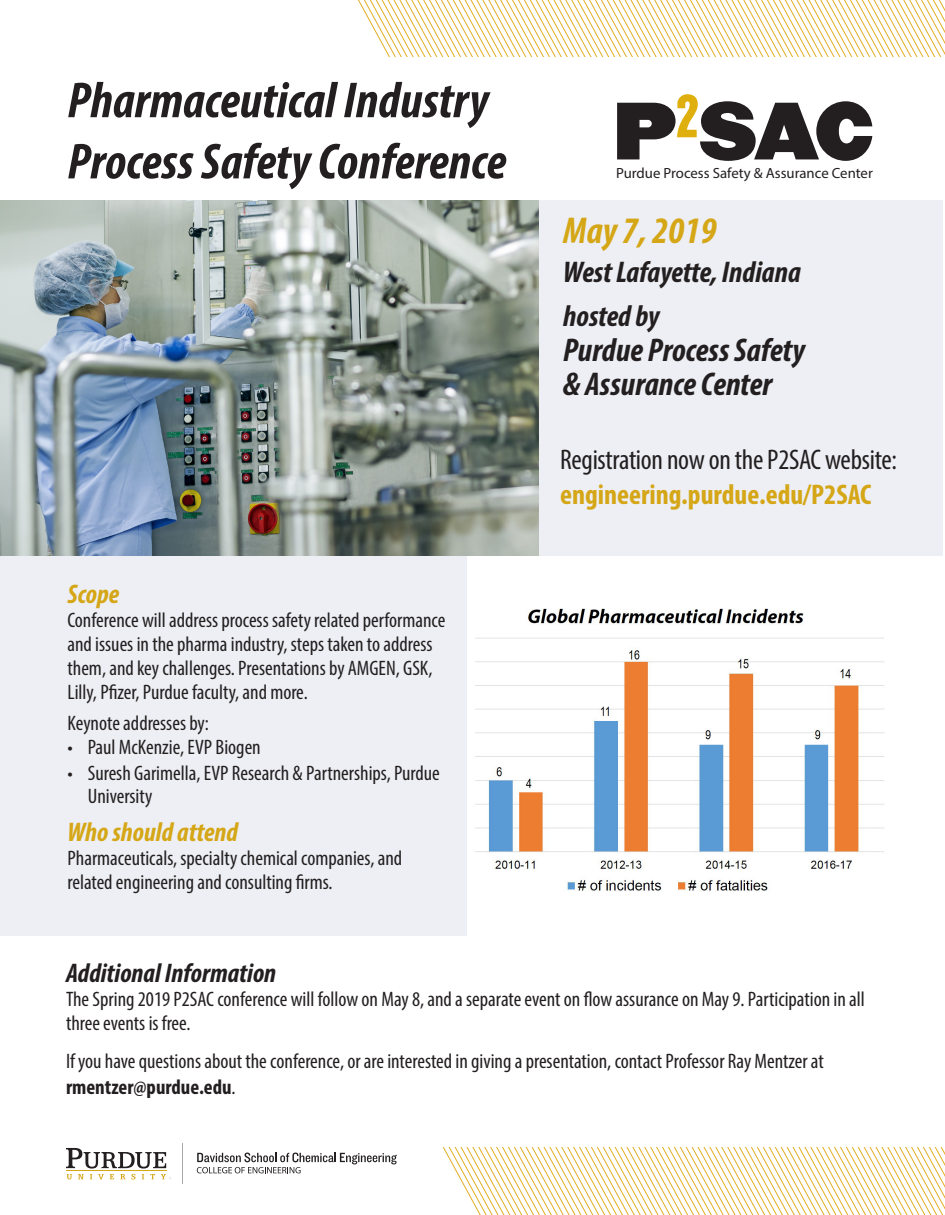
<style>
.page{position:relative;width:945px;height:1215px;background:#fff}
.page>*{position:absolute;margin:0;border:0;box-sizing:border-box;transform-origin:0 0}
.t1{font:70.95px "Champion Heviweight";color:#231f20}
.t2{font:italic 700 condensed 51px/61.2px "Myriad Pro";color:#231f20}
.t3{font:italic 700 condensed 37.5px "Myriad Pro";color:#d5a616}
.t4{font:italic 700 condensed 33px/34.5px "Myriad Pro";color:#231f20}
.t5{font:italic 700 condensed 30px "Myriad Pro";color:#231f20}
.t6{font:condensed 28.5px "Myriad Pro";letter-spacing:-.01em;color:#231f20}
.t7{font:700 condensed 28.5px "Myriad Pro";color:#d5a616}
.t8{font:italic 700 condensed 27px "Myriad Pro";color:#231f20}
.t9{font:italic 700 condensed 27px "Myriad Pro";color:#d5a616}
.t10{font:condensed 21px/24px "Myriad Pro";color:#231f20}
.t11{font:14.85px "Myriad Pro";color:#231f20}
.s1{font-weight:700}
</style>
<div class="page">
<div style="left:0;top:551px;width:467px;height:385px;background:#edeff4"></div>
<div style="left:14px;top:201px;width:928px;height:355px;background:#edeff4"></div>
<svg style="left:66px;top:1148px;width:105px;height:32px"></svg>
<hr style="left:183px;top:1143px;width:1px;height:41px;background:#a8a9ad">
<svg style="left:197px;top:1153px;width:200px;height:20px"></svg>
<svg style="left:358px;top:0;width:587px;height:56px"></svg>
<img style="left:0;top:201px;width:538px;height:355px">
<svg style="left:442px;top:1147px;width:503px;height:68px"></svg>
<img style="left:476px;top:608px;width:408px;height:284px">
<h2 class="t2" style="left:68px;top:69px;width:440px">Pharmaceutical Industry<br>Process Safety Conference</h2>
<p class="t9" style="left:68px;top:578px;width:53px">Scope</p>
<p class="t10" style="left:68px;top:608px;width:379px">Conference will address process safety related performance and issues in the pharma industry, steps taken to address them, and key challenges. Presentations by AMGEN, GSK, Lilly, Pfizer, Purdue faculty, and more.</p>
<p class="t10" style="left:68px;top:711px;width:143px">Keynote addresses by:</p>
<p class="t10" style="left:68px;top:735px;width:195px">• Paul McKenzie, EVP Biogen</p>
<p class="t10" style="left:88px;top:762px;width:354px;line-height:22.5px;text-indent:-20px">• Suresh Garimella, EVP Research &amp; Partnerships, Purdue<br>University</p>
<p class="t9" style="left:68px;top:815px;width:172px">Who should attend</p>
<p class="t10" style="left:68px;top:846px;width:336px">Pharmaceuticals, specialty chemical companies, and related engineering and consulting firms.</p>
<h1 class="t1" style="left:615px;top:73px;width:261px">P<sup>2</sup>SAC</h1>
<p class="t11" style="left:616px;top:164px;width:258px">Purdue Process Safety &amp; Assurance Center</p>
<h3 class="t3" style="left:563px;top:207px;width:155px">May 7, 2019</h3>
<h3 class="t5" style="left:563px;top:253px;width:239px">West Lafayette, Indiana</h3>
<h3 class="t5" style="left:563px;top:297px;width:98px">hosted by</h3>
<h3 class="t4" style="left:563px;top:332px;width:243px">Purdue Process Safety &amp; Assurance Center</h3>
<h3 class="t6" style="left:560px;top:443px;width:338px">Registration now on the P2SAC website:</h3>
<h3 class="t7" style="left:560px;top:476px;width:313px">engineering.purdue.edu/P2SAC</h3>
<p class="t8" style="left:66px;top:956px;width:212px">Additional Information</p>
<p class="t10" style="left:66px;top:987px;width:800px">The Spring 2019 P2SAC conference will follow on May 8, and a separate event on flow assurance on May 9. Participation in all three events is free.</p>
<p class="t10" style="left:66px;top:1049px;width:759px;line-height:25.2px">If you have questions about the conference, or are interested in giving a presentation, contact Professor Ray Mentzer at <span class="s1">rmentzer@purdue.edu</span>.</p>
</div>
